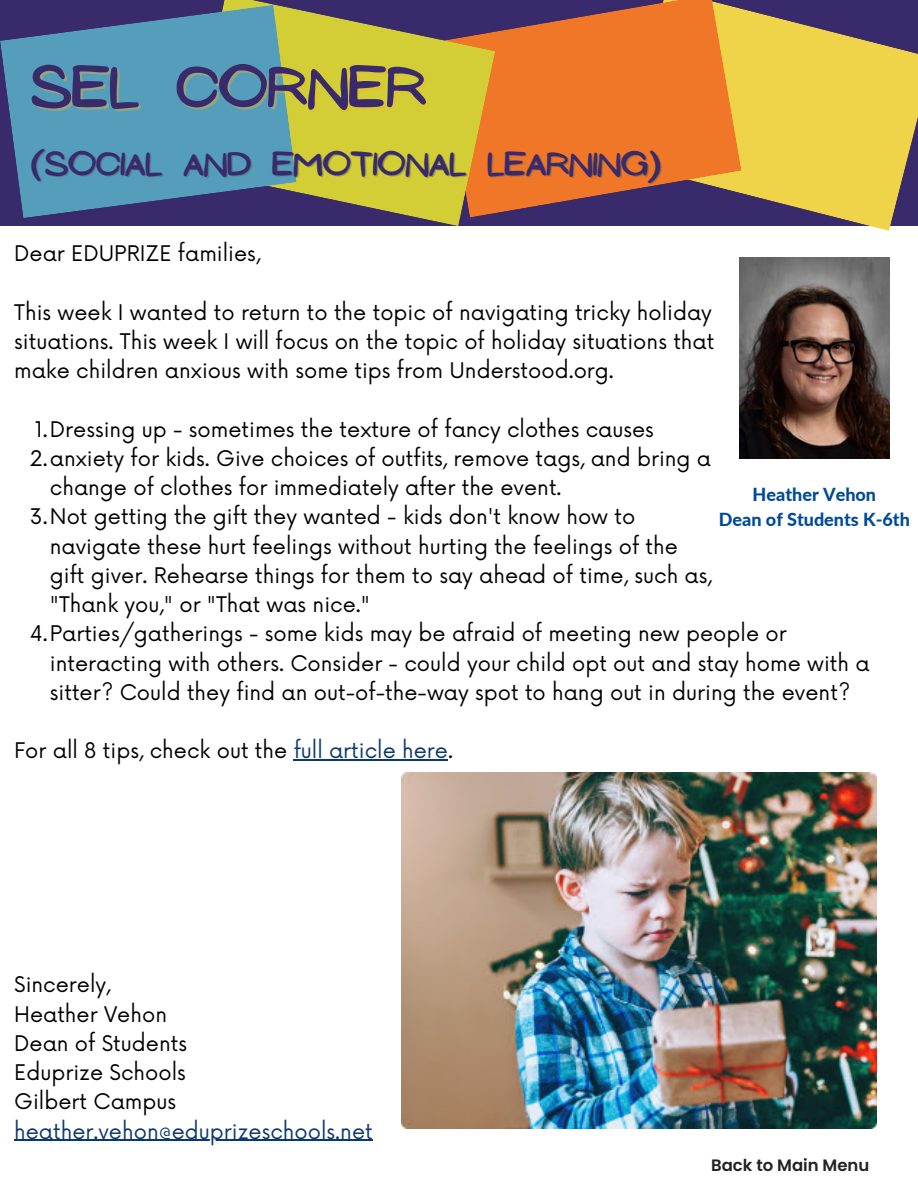
<style>
.page{position:relative;width:918px;height:1188px;background:#fff}
.page>*{position:absolute;margin:0;border:0;box-sizing:border-box;transform-origin:0 0}
.t1{font:52.5px "NF Ananias Bold";color:#382a6b}
.t2{font:30px "NF Ananias Bold";color:#382a6b}
.t3{font:21px/29.2px "Now";color:#000}
.t4{font:21px "Now";color:#0b3870}
.t5{font:800 18px "Lato";color:#004a98}
.t6{font:600 16.5px "Poppins";color:#222}
.s1{color:#0b3870}
</style>
<div class="page">
<hr style="left:294px;top:760px;width:154px;height:1px;background:#0b3870">
<hr style="left:14px;top:1140px;width:359px;height:1px;background:#0b3870">
<svg style="left:622px;top:0;width:296px;height:231px;background:#c4ac57"></svg>
<svg style="left:495px;top:0;width:247px;height:218px;background:#d06d33"></svg>
<svg style="left:189px;top:0;width:306px;height:226px;background:#b4a240"></svg>
<svg style="left:0;top:5px;width:297px;height:213px;background:#5389a7"></svg>
<img style="left:739px;top:258px;width:151px;height:201px">
<img style="left:401px;top:772px;width:475px;height:357px">
<p class="t1" style="left:31px;top:58px;width:397px">SEL CORNER</p>
<p class="t2" style="left:31px;top:147px;width:631px">(SOCIAL AND EMOTIONAL LEARNING)</p>
<p class="t3" style="left:14px;top:240px;width:248px">Dear EDUPRIZE families,</p>
<p class="t3" style="left:14px;top:299px;width:702px;text-align:justify">This week I wanted to return to the topic of navigating tricky holiday situations. This week I will focus on the topic of holiday situations that make children anxious with some tips from Understood.org.</p>
<p class="t3" style="left:35px;top:416px;width:621px">1.Dressing up - sometimes the texture of fancy clothes causes</p>
<h1 class="t3" style="left:50px;top:445px;width:663px;text-indent:-20px">2.anxiety for kids. Give choices of outfits, remove tags, and bring a change of clothes for immediately after the event.</h1>
<h2 class="t3" style="left:50px;top:503px;width:663px;text-indent:-20px">3.Not getting the gift they wanted - kids don't know how to navigate these hurt feelings without hurting the feelings of the gift giver. Rehearse things for them to say ahead of time, such as, "Thank you," or "That was nice."</h2>
<p class="t3" style="left:50px;top:620px;width:821px;text-indent:-20px">4.Parties/gatherings - some kids may be afraid of meeting new people or interacting with others. Consider - could your child opt out and stay home with a sitter? Could they find an out-of-the-way spot to hang out in during the event?</p>
<p class="t3" style="left:14px;top:737px;width:440px">For all 8 tips, check out the <span class="s1">full article here</span>.</p>
<p class="t5" style="left:753px;top:483px;width:125px">Heather Vehon</p>
<p class="t5" style="left:719px;top:508px;width:192px">Dean of Students K-6th</p>
<h3 class="t3" style="left:14px;top:971px;width:174px">Sincerely,<br>Heather Vehon<br>Dean of Students<br>Eduprize Schools<br>Gilbert Campus</h3>
<h3 class="t4" style="left:14px;top:1119px;width:360px">heather.vehon@eduprizeschools.net</h3>
<h3 class="t6" style="left:711px;top:1154px;width:160px">Back to Main Menu</h3>
</div>
